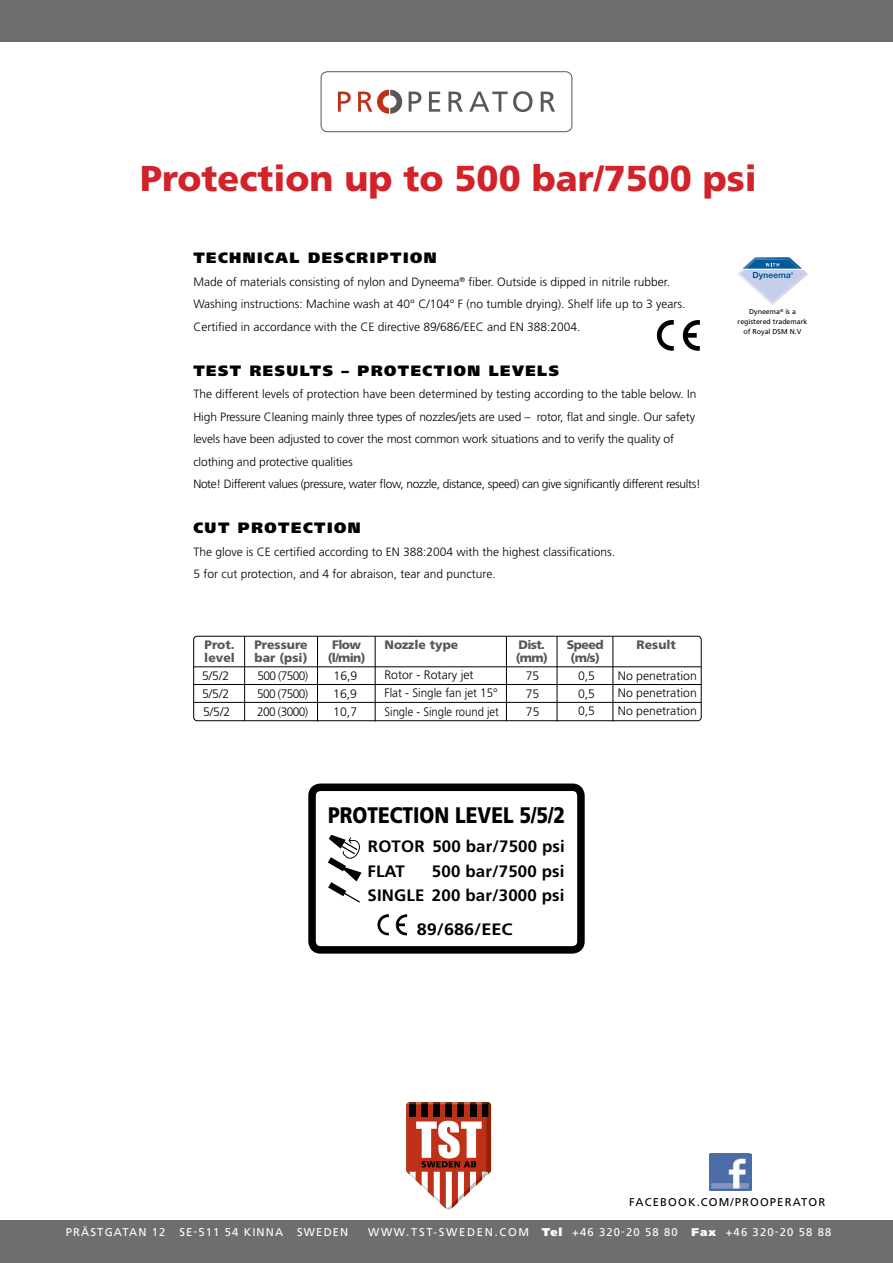
<style>
.page{position:relative;width:893px;height:1263px;background:#fff}
.page>*{position:absolute;margin:0;border:0;box-sizing:border-box;transform-origin:0 0}
.t1{font:900 36px "Frutiger";color:#d2232a}
.t2{font:900 22.5px "Frutiger";color:#000;scale:.85 1}
.t3{font:700 16.5px/33.6px "Frutiger";letter-spacing:.01em;color:#000;text-align:center}
.t4{font:900 15px "Frutiger";letter-spacing:.1em;color:#000}
.t5{font:300 12.3px "Frutiger";color:#000}
.t6{font:900 12.3px/12.6px "Frutiger";color:#58585a}
.t7{font:300 12.3px "Frutiger";color:#000;scale:.92 1}
.t8{font:300 12.3px "Frutiger";color:#000;scale:.95 1}
.t9{font:300 12px/22.5px "Frutiger";color:#000}
.t10{font:11.25px "Frutiger";letter-spacing:.1em;color:#fff}
.t11{font:11.25px "Frutiger";letter-spacing:.1em;color:#000}
.t12{font:11.25px "Frutiger";letter-spacing:.15em;color:#fff}
.t13{font:7.05px/10.1px "Frutiger";color:#000;text-align:center}
.s1{font-weight:900}
</style>
<div class="page">
<div style="left:0;top:1220px;width:893px;height:43px;background:#6d6e70"></div>
<div style="left:0;top:0;width:893px;height:41px;background:#6d6e70"></div>
<svg style="left:683px;top:320px;width:17px;height:31px"></svg>
<svg style="left:657px;top:320px;width:17px;height:31px"></svg>
<svg style="left:737px;top:257px;width:71px;height:48px"></svg>
<div style="left:308px;top:783px;width:277px;height:171px;border:8px solid #000;border-radius:9px"></div>
<svg style="left:377px;top:914px;width:10px;height:13px"></svg>
<svg style="left:328px;top:835px;width:34px;height:68px"></svg>
<svg style="left:406px;top:1102px;width:85px;height:108px"></svg>
<div style="left:321px;top:71px;width:251px;height:61px;border:1px solid #58585a;border-radius:6px"></div>
<svg style="left:338px;top:90px;width:64px;height:24px"></svg>
<svg style="left:409px;top:91px;width:146px;height:21px"></svg>
<img style="left:709px;top:1153px;width:43px;height:38px">
<div style="left:194px;top:636px;width:507px;height:85px;border:1px solid #000;border-radius:4px"></div>
<hr style="left:506px;top:636px;width:1px;height:85px;background:#000">
<hr style="left:557px;top:636px;width:1px;height:85px;background:#000">
<hr style="left:317px;top:636px;width:1px;height:85px;background:#000">
<hr style="left:244px;top:636px;width:1px;height:85px;background:#000">
<hr style="left:194px;top:666px;width:507px;height:1px;background:#000">
<hr style="left:194px;top:684px;width:507px;height:1px;background:#000">
<hr style="left:194px;top:702px;width:507px;height:1px;background:#000">
<hr style="left:375px;top:636px;width:1px;height:85px;background:#000">
<hr style="left:613px;top:636px;width:1px;height:85px;background:#000">
<p class="t1" style="left:140px;top:156px;width:618px">Protection up to 500 bar/7500 psi</p>
<p class="t4" style="left:193px;top:249px;width:245px">TECHNICAL DESCRIPTION</p>
<p class="t9" style="left:193px;top:270px;width:478px">Made of materials consisting of nylon and Dyneema<sup>®</sup> fiber. Outside is dipped in nitrile rubber.</p>
<p class="t9" style="left:193px;top:293px;width:493px">Washing instructions: Machine wash at 40° C/104° F (no tumble drying). Shelf life up to 3 years.</p>
<p class="t9" style="left:193px;top:315px;width:389px">Certified in accordance with the CE directive 89/686/EEC and EN 388:2004.</p>
<p class="t4" style="left:193px;top:361px;width:367px">TEST RESULTS – PROTECTION LEVELS</p>
<p class="t9" style="left:193px;top:383px;width:509px">The different levels of protection have been determined by testing according to the table below. In High Pressure Cleaning mainly three types of nozzles/jets are used – rotor, flat and single. Our safety levels have been adjusted to cover the most common work situations and to verify the quality of clothing and protective qualities<br>Note! Different values (pressure, water flow, nozzle, distance, speed) can give significantly different results!</p>
<p class="t4" style="left:193px;top:519px;width:169px">CUT PROTECTION</p>
<p class="t9" style="left:193px;top:540px;width:423px">The glove is CE certified according to EN 388:2004 with the highest classifications.<br>5 for cut protection, and 4 for abraison, tear and puncture.</p>
<p class="t6" style="left:384px;top:638px;width:75px">Nozzle type</p>
<p class="t6" style="left:518px;top:638px;width:28px">Dist.</p>
<p class="t6" style="left:516px;top:651px;width:34px">(mm)</p>
<p class="t6" style="left:332px;top:638px;width:30px">Flow</p>
<p class="t6" style="left:328px;top:651px;width:39px">(l/min)</p>
<p class="t5" style="left:334px;top:669px;width:25px">16,9</p>
<p class="t5" style="left:333px;top:687px;width:25px">16,9</p>
<p class="t5" style="left:333px;top:705px;width:25px">10,7</p>
<p class="t6" style="left:567px;top:638px;width:38px">Speed</p>
<p class="t6" style="left:571px;top:651px;width:31px">(m/s)</p>
<p class="t6" style="left:204px;top:638px;width:32px">Prot. level</p>
<p class="t5" style="left:202px;top:669px;width:29px">5/5/2</p>
<p class="t5" style="left:384px;top:668px;width:91px">Rotor - Rotary jet</p>
<p class="t6" style="left:254px;top:638px;width:55px">Pressure</p>
<p class="t6" style="left:255px;top:651px;width:54px">bar (psi)</p>
<p class="t5" style="left:257px;top:669px;width:52px">500 (7500)</p>
<p class="t5" style="left:526px;top:669px;width:15px">75</p>
<p class="t5" style="left:578px;top:669px;width:19px">0,5</p>
<p class="t8" style="left:385px;top:686px;width:121px">Flat - Single fan jet 15°</p>
<p class="t7" style="left:385px;top:705px;width:126px">Single - Single round jet</p>
<p class="t5" style="left:202px;top:687px;width:29px">5/5/2</p>
<p class="t5" style="left:257px;top:687px;width:52px">500 (7500)</p>
<p class="t5" style="left:526px;top:687px;width:15px">75</p>
<p class="t5" style="left:203px;top:705px;width:29px">5/5/2</p>
<p class="t5" style="left:257px;top:705px;width:52px">200 (3000)</p>
<p class="t5" style="left:526px;top:705px;width:15px">75</p>
<p class="t5" style="left:578px;top:687px;width:19px">0,5</p>
<p class="t5" style="left:578px;top:704px;width:19px">0,5</p>
<p class="t6" style="left:637px;top:638px;width:41px">Result</p>
<p class="t5" style="left:618px;top:669px;width:80px">No penetration</p>
<p class="t5" style="left:618px;top:686px;width:80px">No penetration</p>
<p class="t5" style="left:618px;top:704px;width:80px">No penetration</p>
<h2 class="t2" style="left:328px;top:801px;width:280px">PROTECTION LEVEL 5/5/2</h2>
<h3 class="t3" style="left:368px;top:829px;width:199px">ROTOR 500 bar/7500 psi</h3>
<h3 class="t3" style="left:367px;top:879px;width:199px">SINGLE 200 bar/3000 psi<br>89/686/EEC</h3>
<h3 class="t3" style="left:367px;top:854px;width:39px">FLAT</h3>
<h3 class="t3" style="left:432px;top:854px;width:134px">500 bar/7500 psi</h3>
<p class="t13" style="left:738px;top:307px;width:71px">Dyneema<sup>®</sup> is a registered trademark of Royal DSM N.V</p>
<p class="t11" style="left:629px;top:1195px;width:197px">FACEBOOK.COM/PROOPERATOR</p>
<p class="t10" style="left:66px;top:1225px;width:284px">PRÄSTGATAN 12 SE-511 54 KINNA SWEDEN</p>
<p class="t12" style="left:368px;top:1225px;width:162px">WWW.TST-SWEDEN.COM</p>
<p class="t10" style="left:542px;top:1225px;width:291px"><span class="s1">Tel</span> +46 320-20 58 80 <span class="s1">Fax</span> +46 320-20 58 88</p>
</div>
